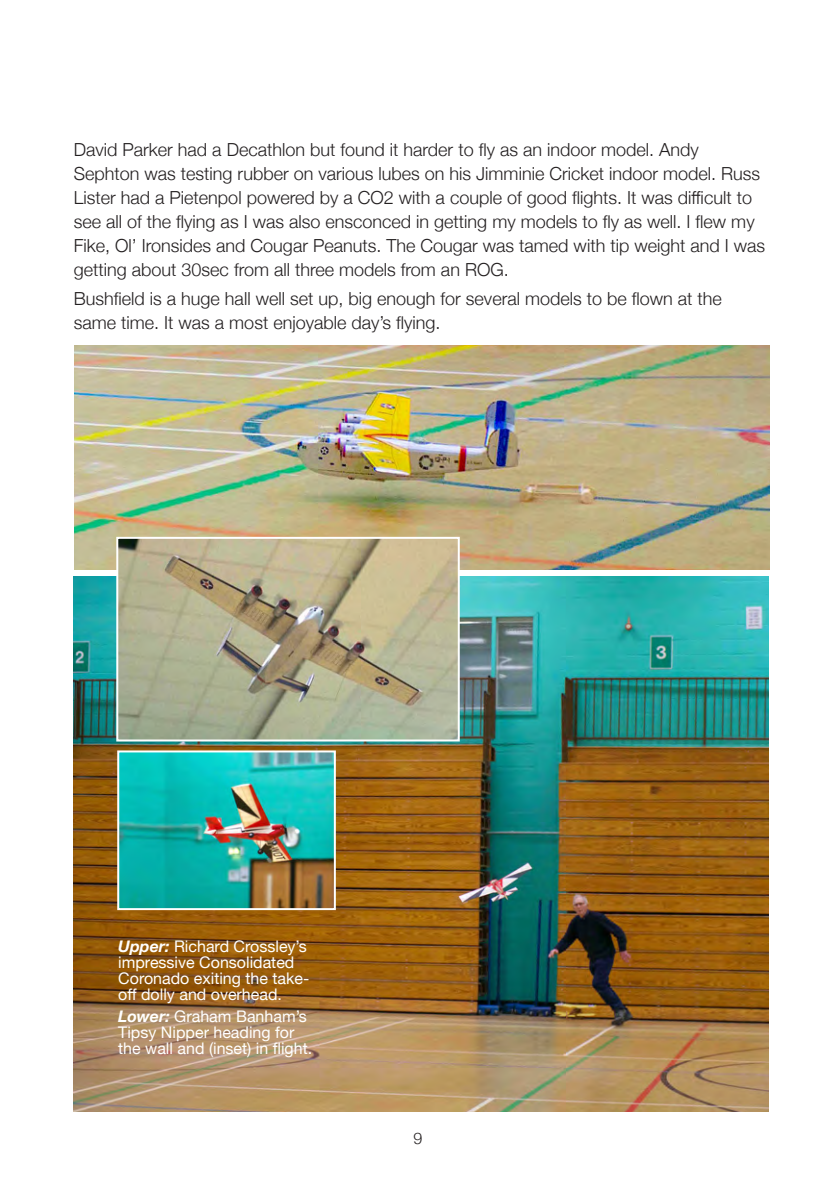
<style>
.page{position:relative;width:840px;height:1191px;background:#fff}
.page>*{position:absolute;margin:0;border:0;box-sizing:border-box;transform-origin:0 0}
.t1{font:300 18px/24px "Helvetica Neue";color:#231f20}
.t2{font:16px/16px "Helvetica Neue";color:#fff}
.t3{font:300 16px "Helvetica Neue";color:#231f20}
.s1{font-weight:700;font-style:italic}
</style>
<div class="page">
<img style="left:74px;top:346px;width:694px;height:224px">
<img style="left:74px;top:576px;width:694px;height:535px">
<img style="left:119px;top:540px;width:337px;height:198px">
<div style="left:116px;top:537px;width:343px;height:204px;border:2px solid #fff"></div>
<img style="left:120px;top:753px;width:212px;height:154px">
<div style="left:117px;top:750px;width:218px;height:160px;border:2px solid #fff"></div>
<p class="t1" style="left:74px;top:136px;width:692px">David Parker had a Decathlon but found it harder to fly as an indoor model. Andy Sephton was testing rubber on various lubes on his Jimminie Cricket indoor model. Russ Lister had a Pietenpol powered by a CO2 with a couple of good flights. It was difficult to see all of the flying as I was also ensconced in getting my models to fly as well. I flew my Fike, Ol’ Ironsides and Cougar Peanuts. The Cougar was tamed with tip weight and I was getting about 30sec from all three models from an ROG.</p>
<p class="t1" style="left:74px;top:286px;width:649px">Bushfield is a huge hall well set up, big enough for several models to be flown at the same time. It was a most enjoyable day’s flying.</p>
<p class="t2" style="left:118px;top:939px;width:192px"><span class="s1">Upper:</span> Richard Crossley’s impressive Consolidated<br>Coronado exiting the take&shy;off dolly and overhead.</p>
<p class="t2" style="left:118px;top:1009px;width:195px"><span class="s1">Lower:</span> Graham Banham’s<br>Tipsy Nipper heading for the wall and (inset) in flight.</p>
<p class="t3" style="left:413px;top:1125px;width:10px">9</p>
</div>
